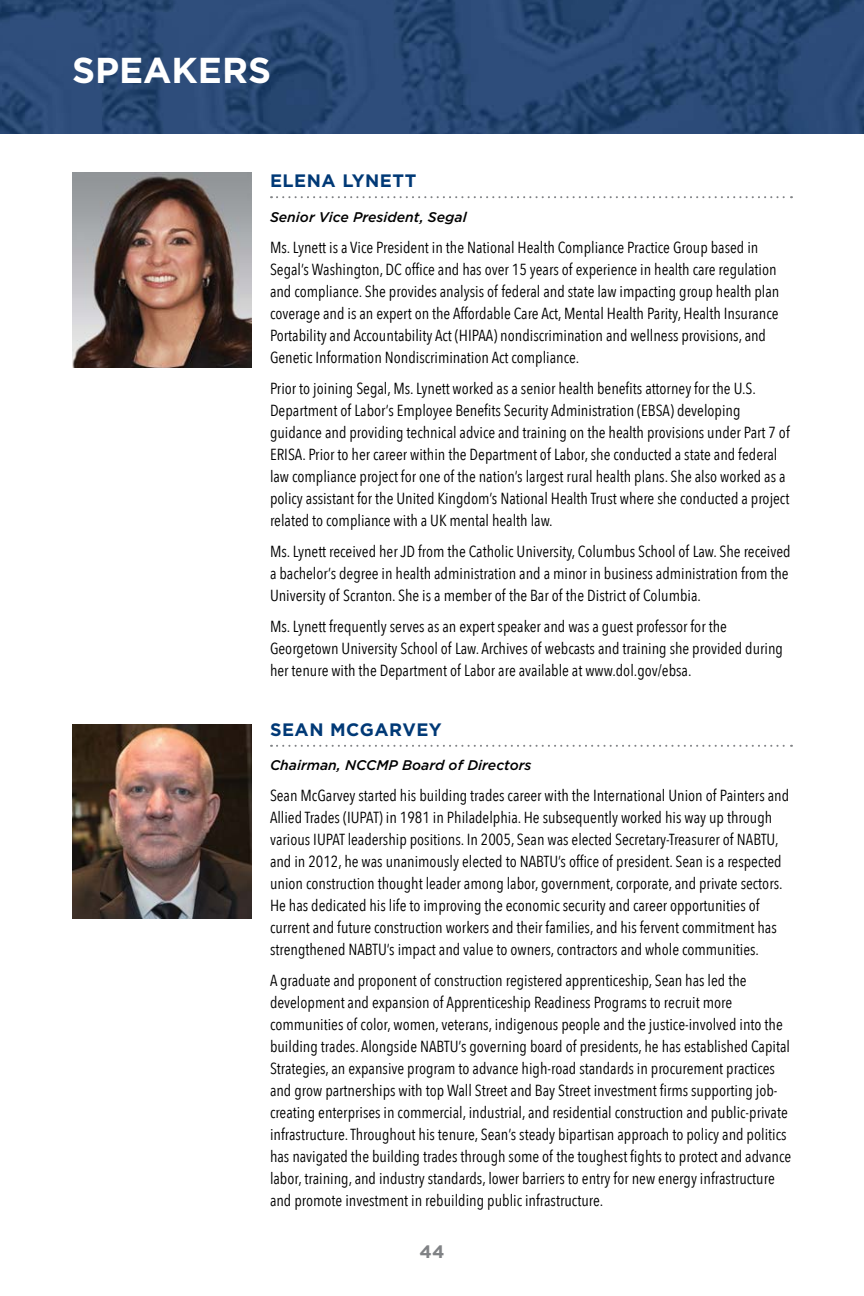
<style>
.page{position:relative;width:864px;height:1296px;background:#fff}
.page>*{position:absolute;margin:0;border:0;box-sizing:border-box;transform-origin:0 0}
.t1{font:700 36px "Gotham";color:#fff}
.t2{font:700 18px "Gotham";letter-spacing:.03em;color:#003976}
.t3{font:700 18px "Gotham";color:#808285}
.t4{font:16px/22px "Avenir Next Condensed";color:#000}
.t5{font:italic 500 14px "Gotham";color:#000}
</style>
<div class="page">
<img style="left:0;top:0;width:864px;height:133px">
<svg style="left:271px;top:196px;width:521px;height:2px"></svg>
<svg style="left:271px;top:745px;width:521px;height:2px"></svg>
<img style="left:72px;top:173px;width:180px;height:194px">
<img style="left:72px;top:724px;width:180px;height:195px">
<h1 class="t1" style="left:72px;top:46px;width:201px">SPEAKERS</h1>
<p class="t2" style="left:270px;top:169px;width:148px">ELENA LYNETT</p>
<p class="t5" style="left:270px;top:209px;width:198px">Senior Vice President, Segal</p>
<p class="t4" style="left:270px;top:235px;width:511px">Ms. Lynett is a Vice President in the National Health Compliance Practice Group based in Segal’s Washington, DC office and has over 15 years of experience in health care regulation and compliance. She provides analysis of federal and state law impacting group health plan coverage and is an expert on the Affordable Care Act, Mental Health Parity, Health Insurance Portability and Accountability Act (HIPAA) nondiscrimination and wellness provisions, and Genetic Information Nondiscrimination Act compliance.</p>
<p class="t4" style="left:270px;top:376px;width:521px">Prior to joining Segal, Ms. Lynett worked as a senior health benefits attorney for the U.S.<br>Department of Labor’s Employee Benefits Security Administration (EBSA) developing guidance and providing technical advice and training on the health provisions under Part 7 of ERISA. Prior to her career within the Department of Labor, she conducted a state and federal law compliance project for one of the nation’s largest rural health plans. She also worked as a policy assistant for the United Kingdom’s National Health Trust where she conducted a project related to compliance with a UK mental health law.</p>
<p class="t4" style="left:270px;top:539px;width:522px;text-align:justify">Ms. Lynett received her JD from the Catholic University, Columbus School of Law. She received a bachelor’s degree in health administration and a minor in business administration from the University of Scranton. She is a member of the Bar of the District of Columbia.</p>
<p class="t4" style="left:270px;top:614px;width:515px">Ms. Lynett frequently serves as an expert speaker and was a guest professor for the<br>Georgetown University School of Law. Archives of webcasts and training she provided during her tenure with the Department of Labor are available at www.dol.gov/ebsa.</p>
<p class="t2" style="left:270px;top:717px;width:173px">SEAN MCGARVEY</p>
<p class="t5" style="left:270px;top:757px;width:263px">Chairman, NCCMP Board of Directors</p>
<p class="t4" style="left:270px;top:784px;width:521px">Sean McGarvey started his building trades career with the International Union of Painters and Allied Trades (IUPAT) in 1981 in Philadelphia. He subsequently worked his way up through various IUPAT leadership positions. In 2005, Sean was elected Secretary-Treasurer of NABTU, and in 2012, he was unanimously elected to NABTU’s office of president. Sean is a respected union construction thought leader among labor, government, corporate, and private sectors.<br>He has dedicated his life to improving the economic security and career opportunities of current and future construction workers and their families, and his fervent commitment has strengthened NABTU’s impact and value to owners, contractors and whole communities.</p>
<p class="t4" style="left:270px;top:969px;width:523px">A graduate and proponent of construction registered apprenticeship, Sean has led the development and expansion of Apprenticeship Readiness Programs to recruit more communities of color, women, veterans, indigenous people and the justice-involved into the building trades. Alongside NABTU’s governing board of presidents, he has established Capital Strategies, an expansive program to advance high-road standards in procurement practices and grow partnerships with top Wall Street and Bay Street investment firms supporting job&shy;creating enterprises in commercial, industrial, and residential construction and public-private infrastructure. Throughout his tenure, Sean’s steady bipartisan approach to policy and politics has navigated the building trades through some of the toughest fights to protect and advance labor, training, and industry standards, lower barriers to entry for new energy infrastructure and promote investment in rebuilding public infrastructure.</p>
<p class="t3" style="left:420px;top:1240px;width:26px">44</p>
</div>
